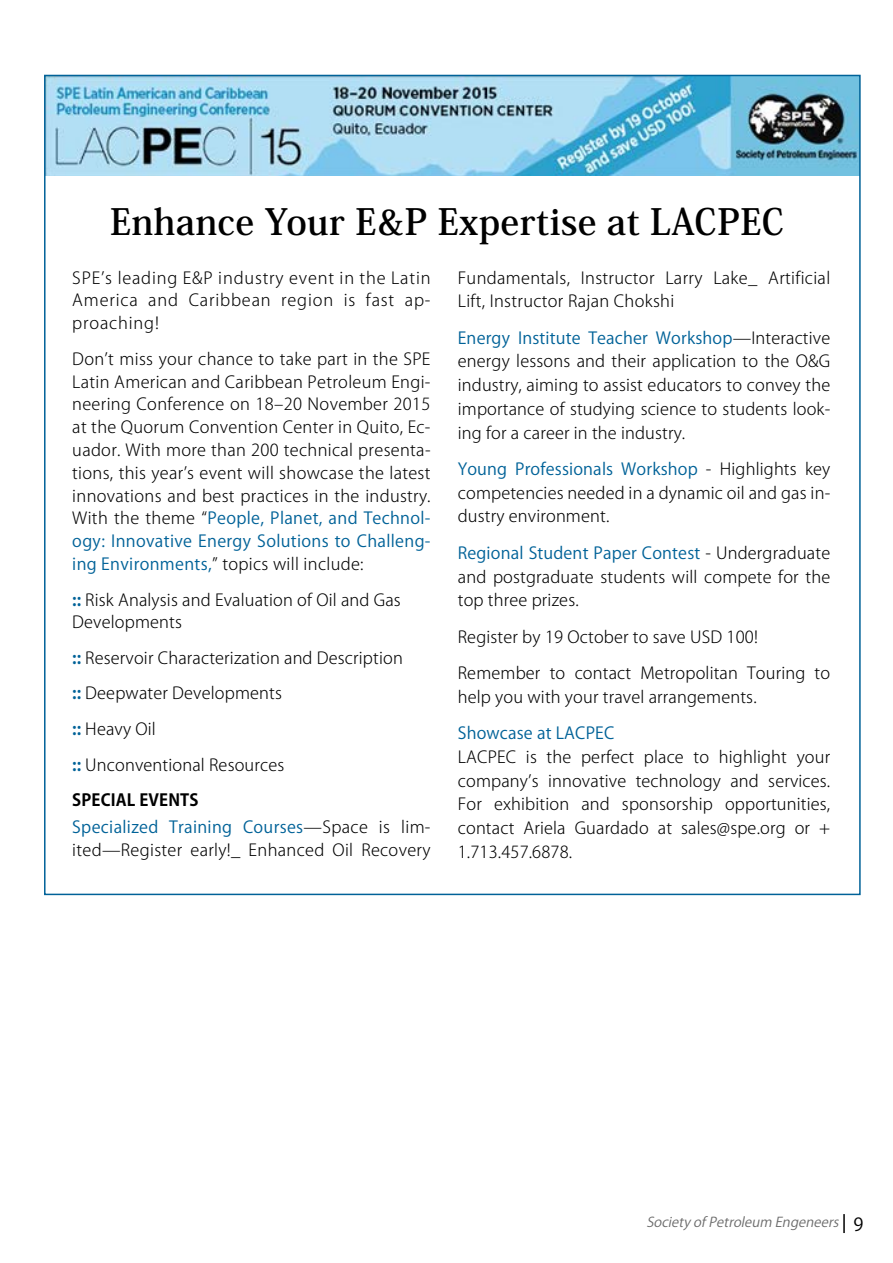
<style>
.page{position:relative;width:893px;height:1263px;background:#fff}
.page>*{position:absolute;margin:0;border:0;box-sizing:border-box;transform-origin:0 0}
.t1{font:700 36px "Koz Min Pro";letter-spacing:.01em;color:#000}
.t2{font:300 16.5px/23.7px "Koz Go Pro";letter-spacing:.01em;color:#000;text-align:justify}
.t3{font:16.5px "Koz Go Pro";letter-spacing:.01em;color:#006298}
.t4{font:italic 13.5px "Koz Go Pro";color:#000}
.s1{font-weight:400;color:#006298}
.s2{font-weight:700;color:#006298}
.s3{font-weight:700}
.s4{font-family:"Koz Go Pr 6 N";font-style:normal;font-size:18px}
</style>
<div class="page">
<img style="left:47px;top:78px;width:811px;height:98px">
<svg style="left:843px;top:1214px;width:2px;height:19px"></svg>
<h1 class="t1" style="left:110px;top:195px;width:676px">Enhance Your E&amp;P Expertise at LACPEC</h1>
<p class="t2" style="left:72px;top:266px;width:360px;line-height:22.8px">SPE’s leading E&amp;P industry event in the Latin America and Caribbean region is fast ap&shy;proaching!</p>
<p class="t2" style="left:72px;top:347px;width:360px;line-height:22.8px">Don’t miss your chance to take part in the SPE Latin American and Caribbean Petroleum Engi&shy;neering Conference on 18–20 November 2015 at the Quorum Convention Center in Quito, Ec&shy;uador. With more than 200 technical presenta&shy;tions, this year’s event will showcase the latest innovations and best practices in the industry.<br>With the theme “<span class="s1">People, Planet, and Technol&shy;ogy: Innovative Energy Solutions to Challeng&shy;ing Environments,</span>” topics will include:</p>
<p class="t2" style="left:72px;top:588px;width:330px;line-height:22.8px"><span class="s2">::</span> Risk Analysis and Evaluation of Oil and Gas<br>Developments</p>
<p class="t2" style="left:72px;top:640px;width:332px;line-height:35.5px;text-align:left"><span class="s2">::</span> Reservoir Characterization and Description <span class="s2">::</span> Deepwater Developments<br><span class="s2">::</span> Heavy Oil<br><span class="s2">::</span> Unconventional Resources<br><span class="s3">SPECIAL EVENTS</span></p>
<p class="t2" style="left:72px;top:816px;width:360px;line-height:22.8px"><span class="s1">Specialized Training Courses</span>—Space is lim&shy;ited—Register early!_ Enhanced Oil Recovery</p>
<p class="t2" style="left:458px;top:266px;width:374px">Fundamentals, Instructor Larry Lake_ Artificial<br>Lift, Instructor Rajan Chokshi</p>
<p class="t2" style="left:458px;top:326px;width:374px"><span class="s1">Energy Institute Teacher Workshop</span>—Interactive energy lessons and their application to the O&amp;G industry, aiming to assist educators to convey the importance of studying science to students look&shy;ing for a career in the industry.</p>
<p class="t2" style="left:458px;top:457px;width:374px"><span class="s1">Young Professionals Workshop</span> - Highlights key competencies needed in a dynamic oil and gas in&shy;dustry environment.</p>
<p class="t2" style="left:458px;top:541px;width:374px"><span class="s1">Regional Student Paper Contest</span> - Undergraduate and postgraduate students will compete for the top three prizes.</p>
<p class="t2" style="left:458px;top:625px;width:302px">Register by 19 October to save USD 100!</p>
<p class="t2" style="left:458px;top:661px;width:374px">Remember to contact Metropolitan Touring to help you with your travel arrangements.</p>
<p class="t3" style="left:458px;top:722px;width:158px">Showcase at LACPEC</p>
<p class="t2" style="left:458px;top:745px;width:374px">LACPEC is the perfect place to highlight your company’s innovative technology and services.<br>For exhibition and sponsorship opportunities, contact Ariela Guardado at sales@spe.org or + 1.713.457.6878.</p>
<p class="t4" style="left:646px;top:1213px;width:219px">Society of Petroleum Engeneers <span class="s4">9</span></p>
</div>
